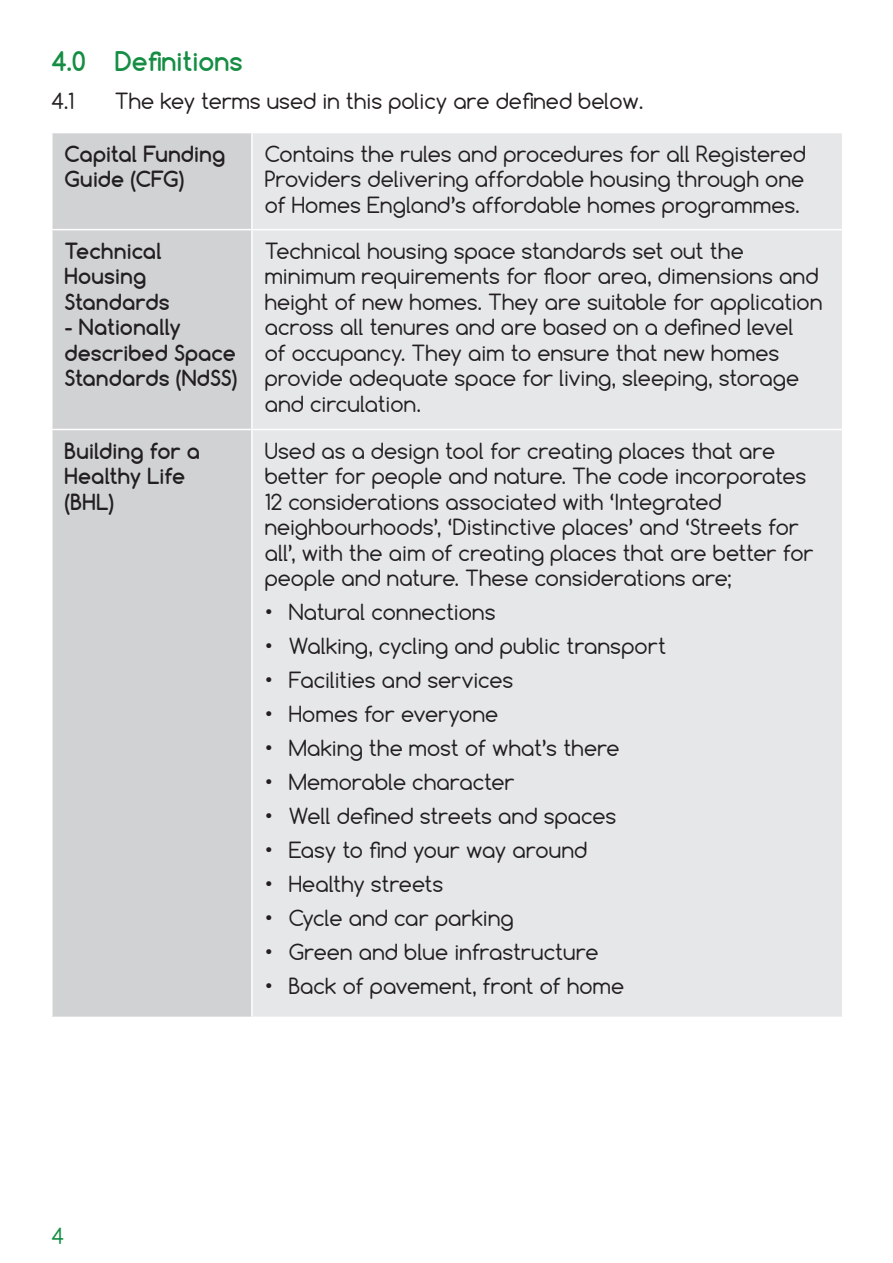
<style>
.page{position:relative;width:893px;height:1263px;background:#fff}
.page>*{position:absolute;margin:0;border:0;box-sizing:border-box;transform-origin:0 0}
.t1{font:700 25.5px "Comfortaa";color:#158e44}
.t2{font:21px/25.5px "Comfortaa";color:#231f20}
.t3{font:700 21px/25.5px "Comfortaa";letter-spacing:.01em;color:#231f20}
.t4{font:21px "Comfortaa";color:#158e44}
</style>
<div class="page">
<div style="left:53px;top:133px;width:198px;height:884px;background:#d1d2d4"></div>
<div style="left:253px;top:133px;width:589px;height:884px;background:#e6e7e9"></div>
<hr style="left:51px;top:229px;width:201px;height:1px;background:#fff">
<hr style="left:252px;top:229px;width:591px;height:1px;background:#fff">
<hr style="left:51px;top:429px;width:201px;height:1px;background:#fff">
<hr style="left:252px;top:429px;width:591px;height:1px;background:#fff">
<p class="t1" style="left:51px;top:45px;width:193px">4.0 Definitions</p>
<p class="t2" style="left:51px;top:88px;width:24px">4.1</p>
<p class="t2" style="left:115px;top:88px;width:530px">The key terms used in this policy are defined below.</p>
<p class="t3" style="left:65px;top:141px;width:162px">Capital Funding<br>Guide (CFG)</p>
<p class="t2" style="left:265px;top:141px;width:543px;text-align:justify">Contains the rules and procedures for all Registered Providers delivering affordable housing through one of Homes England’s affordable homes programmes.</p>
<p class="t3" style="left:65px;top:238px;width:107px">Technical<br>Housing<br>Standards</p>
<p class="t3" style="left:65px;top:314px;width:174px">- Nationally described Space<br>Standards (NdSS)</p>
<p class="t2" style="left:265px;top:238px;width:559px">Technical housing space standards set out the minimum requirements for floor area, dimensions and height of new homes. They are suitable for application across all tenures and are based on a defined level<br>of occupancy. They aim to ensure that new homes provide adequate space for living, sleeping, storage and circulation.</p>
<p class="t3" style="left:65px;top:438px;width:137px">Building for a<br>Healthy Life (BHL)</p>
<p class="t2" style="left:265px;top:438px;width:550px">Used as a design tool for creating places that are better for people and nature. The code incorporates 12 considerations associated with ‘Integrated neighbourhoods’, ‘Distinctive places’ and ‘Streets for all’, with the aim of creating places that are better for people and nature. These considerations are;</p>
<p class="t2" style="left:265px;top:599px;width:232px">• Natural connections</p>
<p class="t2" style="left:265px;top:633px;width:403px">• Walking, cycling and public transport</p>
<p class="t2" style="left:265px;top:667px;width:250px">• Facilities and services</p>
<p class="t2" style="left:265px;top:701px;width:235px">• Homes for everyone</p>
<p class="t2" style="left:265px;top:735px;width:357px">• Making the most of what’s there</p>
<p class="t2" style="left:265px;top:769px;width:251px">• Memorable character</p>
<p class="t2" style="left:265px;top:803px;width:353px">• Well defined streets and spaces</p>
<p class="t2" style="left:265px;top:837px;width:324px">• Easy to find your way around</p>
<p class="t2" style="left:265px;top:871px;width:180px">• Healthy streets</p>
<p class="t2" style="left:265px;top:905px;width:251px">• Cycle and car parking</p>
<p class="t2" style="left:265px;top:939px;width:335px">• Green and blue infrastructure</p>
<p class="t2" style="left:265px;top:973px;width:361px">• Back of pavement, front of home</p>
<p class="t4" style="left:51px;top:1222px;width:15px">4</p>
</div>
